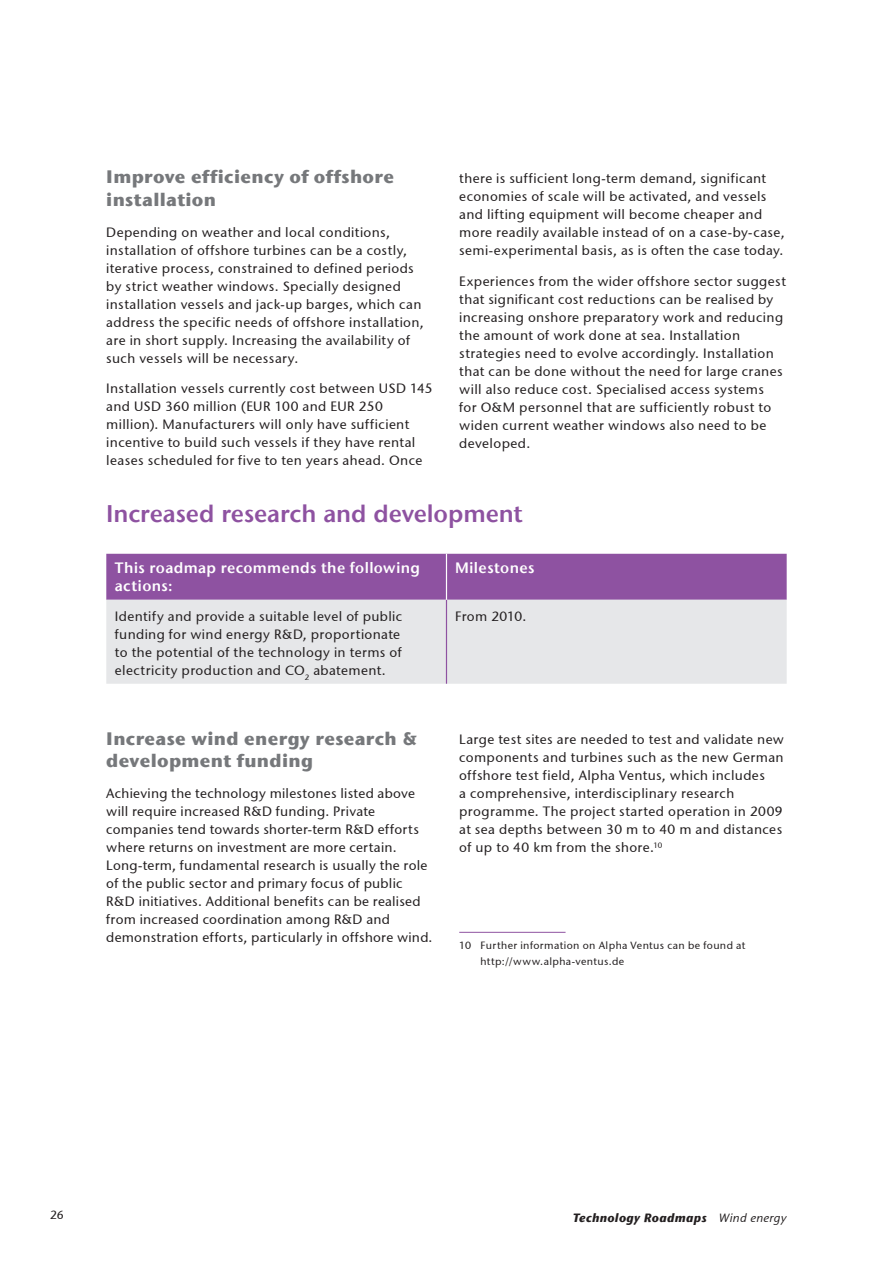
<style>
.page{position:relative;width:893px;height:1263px;background:#fff}
.page>*{position:absolute;margin:0;border:0;box-sizing:border-box;transform-origin:0 0}
.t1{font:24px "Stone Sans ITC Semi";letter-spacing:-.005em;color:#8e52a1}
.t2{font:700 18px/22.5px "Stone Sans ITC";letter-spacing:.015em;color:#76787b}
.t3{font:15px/18px "Stone Sans ITC Semi";letter-spacing:.025em;color:#fff}
.t4{font:13.5px/18px "Stone Sans ITCTT Medium";letter-spacing:.03em;color:#231f20}
.t5{font:italic 700 12px "Stone Sans ITC";letter-spacing:.025em;color:#231f20}
.t6{font:12px "Stone Sans ITCTT Medium";color:#231f20}
.t7{font:10.5px/16.5px "Stone Sans ITCTT Medium";letter-spacing:.035em;color:#231f20}
.s1{font-family:"Stone Sans ITCTT Medium";font-weight:400}
</style>
<div class="page">
<div style="left:106px;top:554px;width:681px;height:46px;background:#8e52a1"></div>
<div style="left:106px;top:600px;width:681px;height:84px;background:#e6e7e9"></div>
<hr style="left:446px;top:600px;width:1px;height:84px;background:#8e52a1">
<hr style="left:446px;top:554px;width:1px;height:46px;background:#fff">
<hr style="left:459px;top:932px;width:107px;height:1px;background:#8e52a1">
<h2 class="t2" style="left:106px;top:165px;width:289px">Improve efficiency of offshore installation</h2>
<p class="t4" style="left:106px;top:223px;width:319px">Depending on weather and local conditions, installation of offshore turbines can be a costly, iterative process, constrained to defined periods by strict weather windows. Specially designed installation vessels and jack-up barges, which can address the specific needs of offshore installation, are in short supply. Increasing the availability of such vessels will be necessary.</p>
<p class="t4" style="left:106px;top:379px;width:328px">Installation vessels currently cost between USD 145 and USD 360 million (EUR 100 and EUR 250 million). Manufacturers will only have sufficient incentive to build such vessels if they have rental leases scheduled for five to ten years ahead. Once</p>
<p class="t4" style="left:459px;top:169px;width:327px">there is sufficient long-term demand, significant economies of scale will be activated, and vessels and lifting equipment will become cheaper and more readily available instead of on a case-by-case, semi-experimental basis, as is often the case today.</p>
<p class="t4" style="left:459px;top:272px;width:328px">Experiences from the wider offshore sector suggest that significant cost reductions can be realised by increasing onshore preparatory work and reducing the amount of work done at sea. Installation strategies need to evolve accordingly. Installation that can be done without the need for large cranes will also reduce cost. Specialised access systems<br>for O&amp;M personnel that are sufficiently robust to widen current weather windows also need to be developed.</p>
<h1 class="t1" style="left:106px;top:499px;width:418px">Increased research and development</h1>
<p class="t3" style="left:115px;top:559px;width:307px">This roadmap recommends the following actions:</p>
<p class="t3" style="left:455px;top:559px;width:81px">Milestones</p>
<p class="t4" style="left:115px;top:607px;width:289px">Identify and provide a suitable level of public funding for wind energy R&amp;D, proportionate to the potential of the technology in terms of electricity production and CO<sub>2</sub> abatement.</p>
<p class="t4" style="left:455px;top:607px;width:73px">From 2010.</p>
<h2 class="t2" style="left:106px;top:727px;width:312px">Increase wind energy research &amp; development funding</h2>
<p class="t4" style="left:106px;top:784px;width:328px">Achieving the technology milestones listed above will require increased R&amp;D funding. Private companies tend towards shorter-term R&amp;D efforts where returns on investment are more certain.<br>Long-term, fundamental research is usually the role of the public sector and primary focus of public R&amp;D initiatives. Additional benefits can be realised from increased coordination among R&amp;D and demonstration efforts, particularly in offshore wind.</p>
<p class="t4" style="left:459px;top:730px;width:326px">Large test sites are needed to test and validate new components and turbines such as the new German offshore test field, Alpha Ventus, which includes<br>a comprehensive, interdisciplinary research programme. The project started operation in 2009 at sea depths between 30 m to 40 m and distances of up to 40 km from the shore.<sup>10</sup></p>
<p class="t7" style="left:480px;top:937px;width:266px;text-indent:-21px">10 Further information on Alpha Ventus can be found at http://www.alpha-ventus.de</p>
<p class="t6" style="left:50px;top:1208px;width:15px">26</p>
<p class="t5" style="left:573px;top:1210px;width:215px">Technology Roadmaps <span class="s1">Wind energy</span></p>
</div>
